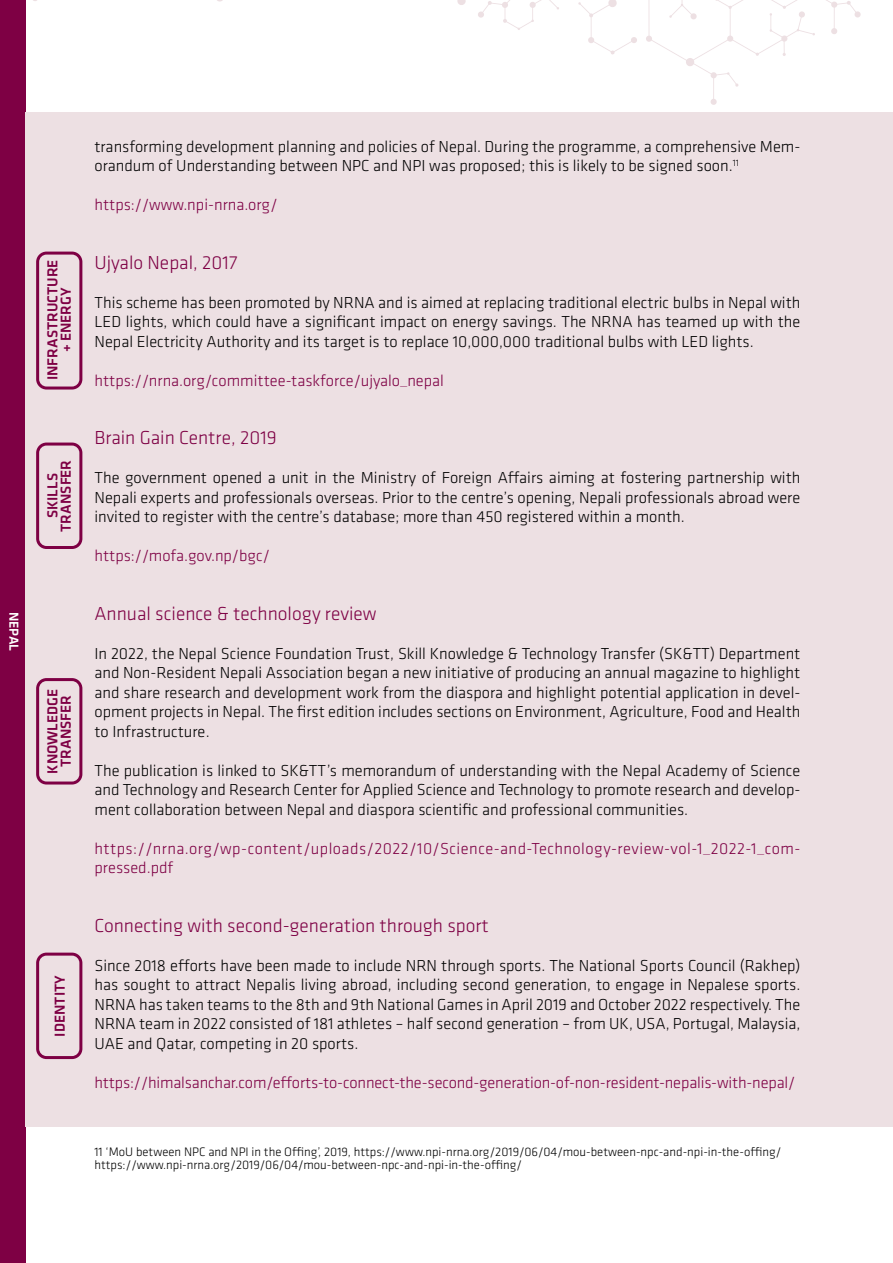
<style>
.page{position:relative;width:893px;height:1263px;background:#fff}
.page>*{position:absolute;margin:0;border:0;box-sizing:border-box;transform-origin:0 0}
.t1{font:300 19.5px "Klavika";color:#7e0044}
.t2{font:300 16.5px/19.5px "Klavika";color:#000;text-align:justify}
.t3{font:300 16.5px "Klavika";color:#7e0044}
.t4{font:300 16.5px/19.5px "Klavika";letter-spacing:.03em;color:#7e0044}
.t5{font:500 15px/13.5px "Klavika";color:#7e0044;text-align:center}
.t6{font:500 13.5px "Klavika";color:#fff}
.t7{font:300 12.75px/13.5px "Klavika";color:#000}
</style>
<div class="page">
<div style="left:0;top:0;width:26px;height:1263px;background:#7e0044"></div>
<svg style="left:578px;top:0;width:59px;height:55px"></svg>
<svg style="left:457px;top:0;width:102px;height:30px"></svg>
<svg style="left:646px;top:0;width:215px;height:105px"></svg>
<div style="left:26px;top:112px;width:867px;height:1015px;background:#ede0e3"></div>
<svg style="left:36px;top:442px;width:46px;height:107px"></svg>
<svg style="left:36px;top:678px;width:46px;height:106px"></svg>
<svg style="left:36px;top:252px;width:46px;height:137px"></svg>
<svg style="left:36px;top:953px;width:46px;height:106px"></svg>
<p class="t6" style="left:23px;top:612px;width:41px;rotate:90deg">NEPAL</p>
<p class="t5" style="left:45px;top:380px;width:122px;rotate:-90deg">INFRASTRUCTURE + ENERGY</p>
<p class="t5" style="left:45px;top:532px;width:73px;rotate:-90deg">SKILLS<br>TRANSFER</p>
<p class="t5" style="left:45px;top:773px;width:86px;rotate:-90deg">KNOWLEDGE<br>TRANSFER</p>
<p class="t5" style="left:53px;top:1036px;width:63px;rotate:-90deg">IDENTITY</p>
<p class="t2" style="left:94px;top:136px;width:707px">transforming development planning and policies of Nepal. During the programme, a comprehensive Mem&shy;orandum of Understanding between NPC and NPI was proposed; this is likely to be signed soon.<sup>11</sup></p>
<p class="t3" style="left:95px;top:195px;width:185px">https://www.npi-nrna.org/</p>
<p class="t1" style="left:94px;top:250px;width:144px">Ujyalo Nepal, 2017</p>
<p class="t2" style="left:94px;top:292px;width:707px">This scheme has been promoted by NRNA and is aimed at replacing traditional electric bulbs in Nepal with LED lights, which could have a significant impact on energy savings. The NRNA has teamed up with the Nepal Electricity Authority and its target is to replace 10,000,000 traditional bulbs with LED lights.</p>
<p class="t3" style="left:94px;top:370px;width:351px">https://nrna.org/committee-taskforce/ujyalo_nepal</p>
<p class="t1" style="left:94px;top:426px;width:184px">Brain Gain Centre, 2019</p>
<p class="t2" style="left:94px;top:468px;width:707px">The government opened a unit in the Ministry of Foreign Affairs aiming at fostering partnership with Nepali experts and professionals overseas. Prior to the centre’s opening, Nepali professionals abroad were invited to register with the centre’s database; more than 450 registered within a month.</p>
<p class="t3" style="left:94px;top:546px;width:177px">https://mofa.gov.np/bgc/</p>
<p class="t1" style="left:94px;top:601px;width:284px">Annual science &amp; technology review</p>
<p class="t2" style="left:94px;top:643px;width:707px">In 2022, the Nepal Science Foundation Trust, Skill Knowledge &amp; Technology Transfer (SK&amp;TT) Department and Non-Resident Nepali Association began a new initiative of producing an annual magazine to highlight and share research and development work from the diaspora and highlight potential application in devel&shy;opment projects in Nepal. The first edition includes sections on Environment, Agriculture, Food and Health to Infrastructure.</p>
<p class="t2" style="left:94px;top:760px;width:707px">The publication is linked to SK&amp;TT’s memorandum of understanding with the Nepal Academy of Science and Technology and Research Center for Applied Science and Technology to promote research and develop&shy;ment collaboration between Nepal and diaspora scientific and professional communities.</p>
<p class="t4" style="left:94px;top:838px;width:707px">https://nrna.org/wp-content/uploads/2022/10/Science-and-Technology-review-vol-1_2022-1_com&shy;pressed.pdf</p>
<p class="t1" style="left:94px;top:913px;width:396px">Connecting with second-generation through sport</p>
<p class="t2" style="left:94px;top:955px;width:707px">Since 2018 efforts have been made to include NRN through sports. The National Sports Council (Rakhep) has sought to attract Nepalis living abroad, including second generation, to engage in Nepalese sports.<br>NRNA has taken teams to the 8th and 9th National Games in April 2019 and October 2022 respectively. The NRNA team in 2022 consisted of 181 athletes – half second generation – from UK, USA, Portugal, Malaysia, UAE and Qatar, competing in 20 sports.</p>
<p class="t3" style="left:94px;top:1072px;width:702px">https://himalsanchar.com/efforts-to-connect-the-second-generation-of-non-resident-nepalis-with-nepal/</p>
<p class="t7" style="left:94px;top:1145px;width:688px">11 ‘MoU between NPC and NPI in the Offing’, 2019, https://www.npi-nrna.org/2019/06/04/mou-between-npc-and-npi-in-the-offing/ https://www.npi-nrna.org/2019/06/04/mou-between-npc-and-npi-in-the-offing/</p>
</div>
